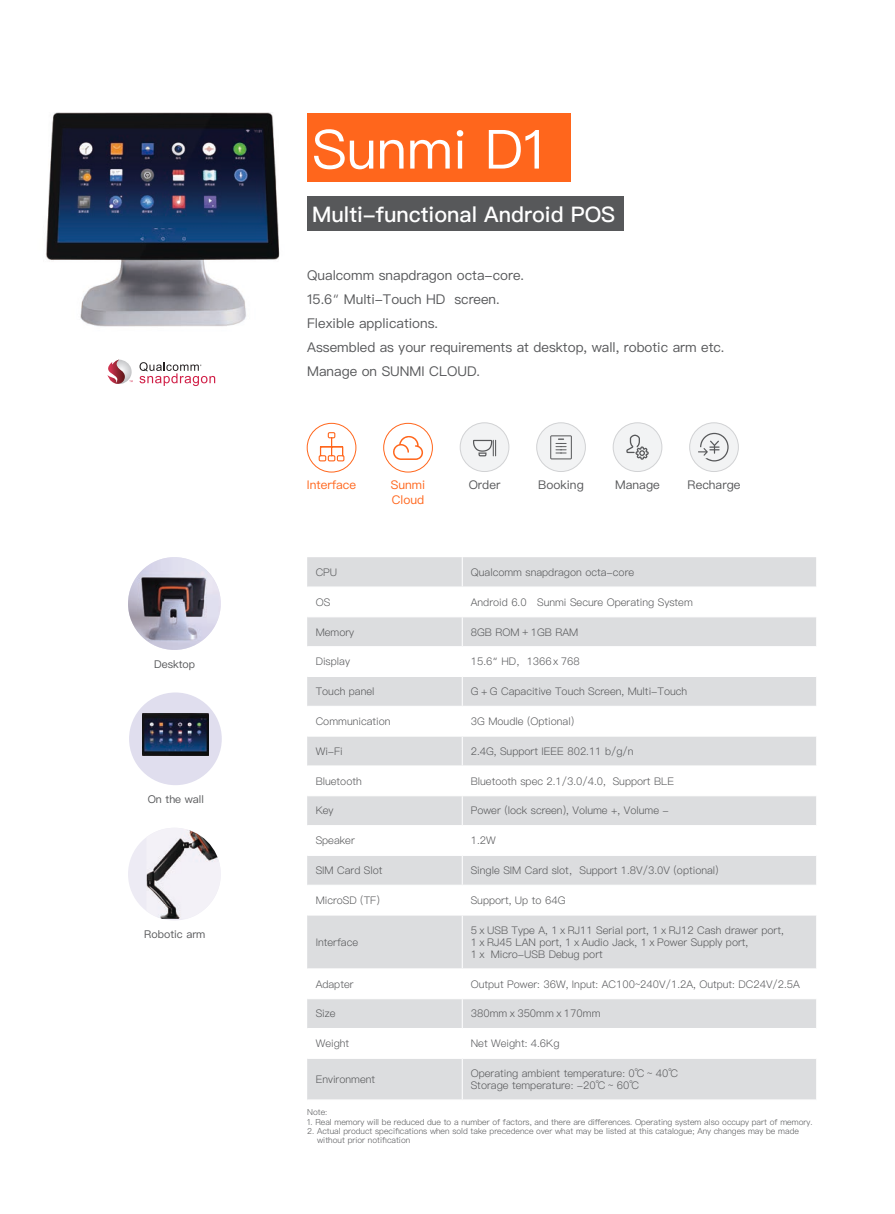
<style>
.page{position:relative;width:895px;height:1214px;background:#fff}
.page>*{position:absolute;margin:0;border:0;box-sizing:border-box;transform-origin:0 0}
.t1{font:54px "Ping Fang SC";color:#fff}
.t2{font:500 21.45px "Ping Fang SC";color:#fff}
.t3{font:13.5px/24px "Ping Fang SC";color:#57585a}
.t4{font:12px "Ping Fang SC";color:#57585a}
.t5{font:12px/14.4px "Ping Fang SC";color:#ff661c}
.t6{font:10.8px "Ping Fang SC";color:#57585a}
.t7{font:10.5px/12px "Ping Fang SC Regular";color:#57585a}
.t8{font:300 8.25px/9px "Ping Fang SC";color:#57585a}
.s1{font-family:"Avenir";font-weight:300}
</style>
<div class="page">
<div style="left:307px;top:113px;width:263px;height:69px;background:#ff661c"></div>
<div style="left:307px;top:197px;width:317px;height:34px;background:#57585a"></div>
<img style="left:46px;top:112px;width:234px;height:215px">
<svg style="left:107px;top:359px;width:26px;height:25px"></svg>
<svg style="left:139px;top:362px;width:76px;height:24px"></svg>
<img style="left:128px;top:557px;width:93px;height:93px;border-radius:46px">
<div style="left:128px;top:827px;width:93px;height:93px;background:#edebf4;border-radius:50%"></div>
<img style="left:148px;top:831px;width:72px;height:39px">
<div style="left:129px;top:692px;width:93px;height:93px;background:#e0deee;border-radius:50%"></div>
<img style="left:142px;top:713px;width:67px;height:42px">
<svg style="left:318px;top:432px;width:27px;height:30px"></svg>
<div style="left:307px;top:423px;width:49px;height:49px;border:1px solid #ff661c;border-radius:50%"></div>
<div style="left:383px;top:423px;width:50px;height:49px;border:1px solid #ff661c;border-radius:50%"></div>
<svg style="left:393px;top:436px;width:30px;height:24px"></svg>
<div style="left:536px;top:423px;width:49px;height:48px;background:#f2f3f4;border-radius:50%"></div>
<div style="left:536px;top:422px;width:49px;height:50px;border:1px solid #d1d2d4;border-radius:50%"></div>
<svg style="left:550px;top:435px;width:21px;height:24px"></svg>
<div style="left:613px;top:423px;width:48px;height:48px;background:#f2f3f4;border-radius:50%"></div>
<div style="left:612px;top:422px;width:50px;height:50px;border:1px solid #d1d2d4;border-radius:50%"></div>
<svg style="left:626px;top:434px;width:22px;height:25px"></svg>
<div style="left:689px;top:423px;width:49px;height:48px;background:#f2f3f4;border-radius:50%"></div>
<div style="left:689px;top:422px;width:49px;height:50px;border:1px solid #d1d2d4;border-radius:50%"></div>
<svg style="left:698px;top:433px;width:30px;height:28px"></svg>
<div style="left:460px;top:423px;width:49px;height:48px;background:#f2f3f4;border-radius:50%"></div>
<div style="left:460px;top:422px;width:49px;height:50px;border:1px solid #d1d2d4;border-radius:50%"></div>
<svg style="left:473px;top:440px;width:23px;height:16px"></svg>
<svg style="left:307px;top:557px;width:509px;height:542px;fill:#dcdddf"></svg>
<div style="left:307px;top:617px;width:509px;height:29px;background:#dcdddf"></div>
<hr style="left:461px;top:557px;width:2px;height:29px;background:#fff">
<hr style="left:307px;top:586px;width:155px;height:1px;background:#fff">
<hr style="left:462px;top:586px;width:354px;height:1px;background:#fff">
<hr style="left:461px;top:587px;width:2px;height:29px;background:#fff">
<hr style="left:307px;top:616px;width:155px;height:1px;background:#fff">
<hr style="left:462px;top:616px;width:354px;height:1px;background:#fff">
<hr style="left:461px;top:617px;width:2px;height:29px;background:#fff">
<hr style="left:307px;top:646px;width:155px;height:1px;background:#fff">
<hr style="left:462px;top:646px;width:354px;height:1px;background:#fff">
<hr style="left:461px;top:647px;width:2px;height:29px;background:#fff">
<hr style="left:307px;top:676px;width:155px;height:1px;background:#fff">
<hr style="left:462px;top:676px;width:354px;height:1px;background:#fff">
<hr style="left:461px;top:677px;width:2px;height:28px;background:#fff">
<hr style="left:307px;top:705px;width:155px;height:1px;background:#fff">
<hr style="left:462px;top:705px;width:354px;height:1px;background:#fff">
<hr style="left:461px;top:706px;width:2px;height:29px;background:#fff">
<hr style="left:307px;top:735px;width:155px;height:1px;background:#fff">
<hr style="left:462px;top:735px;width:354px;height:1px;background:#fff">
<hr style="left:461px;top:736px;width:2px;height:29px;background:#fff">
<hr style="left:307px;top:765px;width:155px;height:1px;background:#fff">
<hr style="left:462px;top:765px;width:354px;height:1px;background:#fff">
<hr style="left:461px;top:766px;width:2px;height:29px;background:#fff">
<hr style="left:307px;top:795px;width:155px;height:1px;background:#fff">
<hr style="left:462px;top:795px;width:354px;height:1px;background:#fff">
<hr style="left:461px;top:796px;width:2px;height:29px;background:#fff">
<hr style="left:307px;top:825px;width:155px;height:1px;background:#fff">
<hr style="left:462px;top:825px;width:354px;height:1px;background:#fff">
<hr style="left:461px;top:826px;width:2px;height:28px;background:#fff">
<hr style="left:307px;top:854px;width:155px;height:1px;background:#fff">
<hr style="left:462px;top:854px;width:354px;height:1px;background:#fff">
<hr style="left:461px;top:855px;width:2px;height:29px;background:#fff">
<hr style="left:307px;top:884px;width:155px;height:1px;background:#fff">
<hr style="left:462px;top:884px;width:354px;height:1px;background:#fff">
<hr style="left:461px;top:885px;width:2px;height:29px;background:#fff">
<hr style="left:307px;top:914px;width:155px;height:1px;background:#fff">
<hr style="left:462px;top:914px;width:354px;height:1px;background:#fff">
<hr style="left:461px;top:915px;width:2px;height:53px;background:#fff">
<hr style="left:307px;top:968px;width:155px;height:1px;background:#fff">
<hr style="left:462px;top:968px;width:354px;height:1px;background:#fff">
<hr style="left:461px;top:969px;width:2px;height:29px;background:#fff">
<hr style="left:307px;top:998px;width:155px;height:1px;background:#fff">
<hr style="left:462px;top:998px;width:354px;height:1px;background:#fff">
<hr style="left:461px;top:999px;width:2px;height:28px;background:#fff">
<hr style="left:307px;top:1027px;width:155px;height:1px;background:#fff">
<hr style="left:462px;top:1027px;width:354px;height:1px;background:#fff">
<hr style="left:461px;top:1028px;width:2px;height:29px;background:#fff">
<hr style="left:307px;top:1057px;width:155px;height:1px;background:#fff">
<hr style="left:462px;top:1057px;width:354px;height:1px;background:#fff">
<hr style="left:461px;top:1058px;width:2px;height:41px;background:#fff">
<p class="t6" style="left:154px;top:657px;width:43px">Desktop</p>
<p class="t6" style="left:148px;top:792px;width:58px">On the wall</p>
<p class="t6" style="left:144px;top:927px;width:63px">Robotic arm</p>
<h1 class="t1" style="left:312px;top:116px;width:234px">Sunmi D1</h1>
<h2 class="t2" style="left:312px;top:201px;width:304px">Multi-functional Android POS</h2>
<p class="t3" style="left:307px;top:263px;width:418px">Qualcomm snapdragon octa-core.<br>15.6<span class="s1">“</span> Multi-Touch HD screen.<br>Flexible applications.<br>Assembled as your requirements at desktop, wall, robotic arm etc.<br>Manage on SUNMI CLOUD.</p>
<p class="t5" style="left:307px;top:477px;width:51px">Interface</p>
<p class="t5" style="left:391px;top:477px;width:36px">Sunmi<br>Cloud</p>
<p class="t4" style="left:468px;top:477px;width:33px">Order</p>
<p class="t4" style="left:538px;top:477px;width:47px">Booking</p>
<p class="t4" style="left:615px;top:477px;width:46px">Manage</p>
<p class="t4" style="left:687px;top:477px;width:54px">Recharge</p>
<p class="t7" style="left:316px;top:566px;width:23px">CPU</p>
<p class="t7" style="left:470px;top:566px;width:165px">Qualcomm snapdragon octa-core</p>
<p class="t7" style="left:316px;top:596px;width:16px">OS</p>
<p class="t7" style="left:470px;top:596px;width:223px">Android 6.0 Sunmi Secure Operating System</p>
<p class="t7" style="left:316px;top:625px;width:40px">Memory</p>
<p class="t7" style="left:470px;top:625px;width:109px">8GB ROM + 1GB RAM</p>
<p class="t7" style="left:316px;top:655px;width:36px">Display</p>
<p class="t7" style="left:470px;top:655px;width:110px">15.6<span class="s1">“</span> HD，1366 x 768</p>
<p class="t7" style="left:316px;top:685px;width:60px">Touch panel</p>
<p class="t7" style="left:470px;top:685px;width:218px">G + G Capacitive Touch Screen, Multi-Touch</p>
<p class="t7" style="left:316px;top:715px;width:76px">Communication</p>
<p class="t7" style="left:470px;top:715px;width:105px">3G Moudle (Optional)</p>
<p class="t7" style="left:316px;top:745px;width:29px">Wi-Fi</p>
<p class="t7" style="left:470px;top:745px;width:164px">2.4G, Support IEEE 802.11 b/g/n</p>
<p class="t7" style="left:316px;top:774px;width:48px">Bluetooth</p>
<p class="t7" style="left:470px;top:774px;width:205px">Bluetooth spec 2.1/3.0/4.0, Support BLE</p>
<p class="t7" style="left:316px;top:804px;width:19px">Key</p>
<p class="t7" style="left:470px;top:804px;width:200px">Power (lock screen), Volume +, Volume -</p>
<p class="t7" style="left:316px;top:834px;width:41px">Speaker</p>
<p class="t7" style="left:470px;top:834px;width:26px">1.2W</p>
<p class="t7" style="left:316px;top:864px;width:68px">SIM Card Slot</p>
<p class="t7" style="left:470px;top:864px;width:249px">Single SIM Card slot，Support 1.8V/3.0V (optional)</p>
<p class="t7" style="left:316px;top:894px;width:66px">MicroSD (TF)</p>
<p class="t7" style="left:470px;top:894px;width:96px">Support, Up to 64G</p>
<p class="t7" style="left:316px;top:935px;width:44px">Interface</p>
<p class="t7" style="left:470px;top:923px;width:314px">5 x USB Type A, 1 x RJ11 Serial port, 1 x RJ12 Cash drawer port,<br>1 x RJ45 LAN port, 1 x Audio Jack, 1 x Power Supply port,<br>1 x Micro-USB Debug port</p>
<p class="t7" style="left:316px;top:977px;width:39px">Adapter</p>
<p class="t7" style="left:470px;top:977px;width:330px">Output Power: 36W, Input: AC100~240V/1.2A, Output: DC24V/2.5A</p>
<p class="t7" style="left:316px;top:1007px;width:21px">Size</p>
<p class="t7" style="left:470px;top:1007px;width:131px">380mm x 350mm x 170mm</p>
<p class="t7" style="left:316px;top:1037px;width:35px">Weight</p>
<p class="t7" style="left:470px;top:1037px;width:90px">Net Weight: 4.6Kg</p>
<p class="t7" style="left:316px;top:1073px;width:61px">Environment</p>
<p class="t7" style="left:470px;top:1067px;width:209px">Operating ambient temperature: 0℃ ~ 40℃<br>Storage temperature: -20℃ ~ 60℃</p>
<p class="t8" style="left:307px;top:1106px;width:22px">Note:</p>
<p class="t8" style="left:307px;top:1117px;width:507px">1. Real memory will be reduced due to a number of factors, and there are differences. Operating system also occupy part of memory.</p>
<p class="t8" style="left:317px;top:1126px;width:483px;text-indent:-10px">2. Actual product specifications when sold take precedence over what may be listed at this catalogue; Any changes may be made without prior notification</p>
</div>
